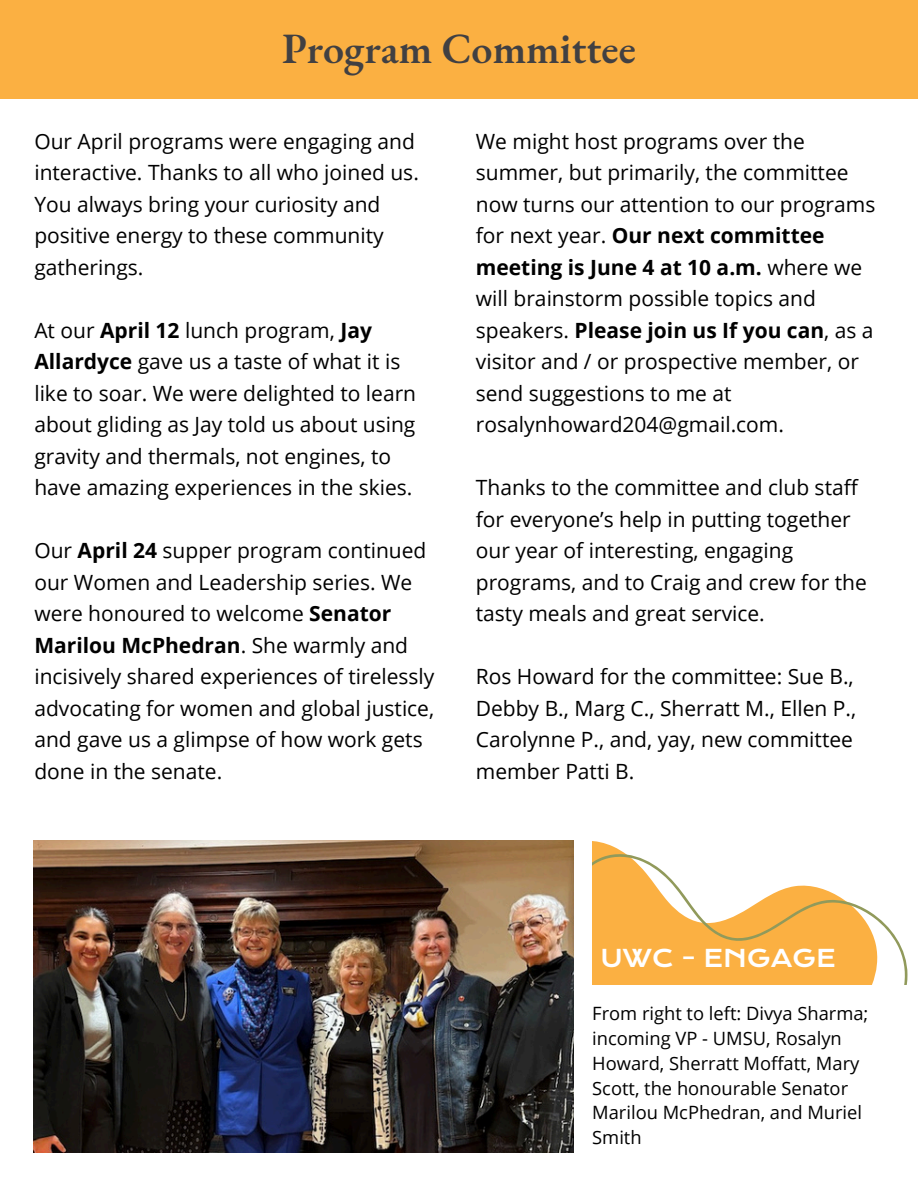
<style>
.page{position:relative;width:918px;height:1188px;background:#fff}
.page>*{position:absolute;margin:0;border:0;box-sizing:border-box;transform-origin:0 0}
.t1{font:600 42.15px "EB Garamond";color:#414042}
.t2{font:23.85px "Krona One";color:#fff}
.t3{font:21px/31.5px "Open Sans";color:#000}
.t4{font:18.3px/24.8px "Open Sans";color:#000}
.s1{font-weight:700}
</style>
<div class="page">
<div style="left:0;top:0;width:918px;height:99px;background:#fbb042"></div>
<img style="left:33px;top:840px;width:540px;height:312px">
<svg style="left:592px;top:841px;width:315px;height:144px"></svg>
<h3 class="t1" style="left:282px;top:21px;width:355px">Program Committee</h3>
<h1 class="t3" style="left:34px;top:125px;width:386px">Our April programs were engaging and interactive. Thanks to all who joined us.<br>You always bring your curiosity and positive energy to these community gatherings.</h1>
<h3 class="t3" style="left:34px;top:314px;width:383px">At our <span class="s1">April 12</span> lunch program, <span class="s1">Jay Allardyce</span> gave us a taste of what it is like to soar. We were delighted to learn about gliding as Jay told us about using gravity and thermals, not engines, to have amazing experiences in the skies.</h3>
<h3 class="t3" style="left:34px;top:534px;width:402px">Our <span class="s1">April 24</span> supper program continued our Women and Leadership series. We were honoured to welcome <span class="s1">Senator Marilou McPhedran</span>. She warmly and incisively shared experiences of tirelessly advocating for women and global justice, and gave us a glimpse of how work gets done in the senate.</h3>
<h3 class="t3" style="left:476px;top:125px;width:401px">We might host programs over the summer, but primarily, the committee now turns our attention to our programs for next year. <span class="s1">Our next committee meeting is June 4 at 10 a.m.</span> where we will brainstorm possible topics and speakers. <span class="s1">Please join us If you can</span>, as a visitor and / or prospective member, or send suggestions to me at rosalynhoward204@gmail.com.</h3>
<h3 class="t3" style="left:476px;top:471px;width:392px">Thanks to the committee and club staff for everyone’s help in putting together our year of interesting, engaging programs, and to Craig and crew for the tasty meals and great service.</h3>
<h3 class="t3" style="left:476px;top:660px;width:382px">Ros Howard for the committee: Sue B.,<br>Debby B., Marg C., Sherratt M., Ellen P.,<br>Carolynne P., and, yay, new committee member Patti B.</h3>
<h2 class="t2" style="left:601px;top:943px;width:237px">UWC - ENGAGE</h2>
<p class="t4" style="left:592px;top:1001px;width:278px">From right to left: Divya Sharma; incoming VP - UMSU, Rosalyn<br>Howard, Sherratt Moffatt, Mary<br>Scott, the honourable Senator<br>Marilou McPhedran, and Muriel<br>Smith</p>
</div>
